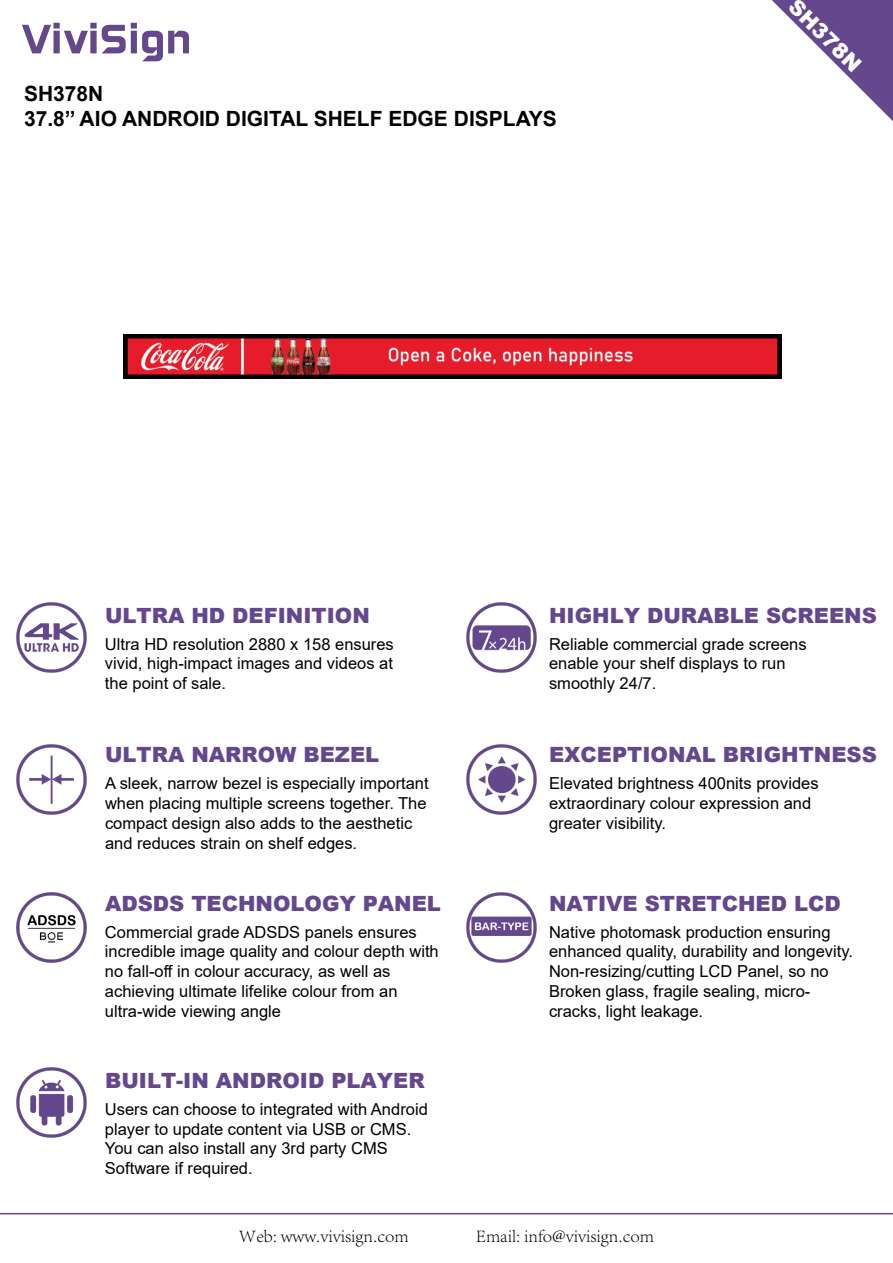
<style>
.page{position:relative;width:893px;height:1263px;background:#fff}
.page>*{position:absolute;margin:0;border:0;box-sizing:border-box;transform-origin:0 0}
.t1{font:900 21px "Arial";color:#65478d}
.t2{font:700 21px/25.2px "Arial";color:#000}
.t3{font:900 21px "Arial";color:#fff}
.t4{font:300 18px "Adobe Song Std";color:#000}
.t5{font:16.5px/19.8px "Arial";color:#000}
</style>
<div class="page">
<svg style="left:772px;top:0;width:121px;height:121px"></svg>
<img style="left:22px;top:22px;width:167px;height:39px">
<img style="left:123px;top:334px;width:659px;height:45px">
<hr style="left:0;top:1213px;width:893px;height:1px;background:#65478d">
<img style="left:16px;top:602px;width:71px;height:71px">
<img style="left:16px;top:744px;width:71px;height:71px">
<img style="left:466px;top:602px;width:71px;height:71px">
<img style="left:466px;top:892px;width:71px;height:71px">
<img style="left:466px;top:744px;width:71px;height:71px">
<img style="left:16px;top:892px;width:71px;height:71px">
<img style="left:16px;top:1067px;width:71px;height:71px">
<p class="t2" style="left:24px;top:81px;width:534px">SH378N<br>37.8’’ AIO ANDROID DIGITAL SHELF EDGE DISPLAYS</p>
<p class="t3" style="left:803px;top:-8px;width:94px;rotate:45deg">SH378N</p>
<p class="t1" style="left:105px;top:600px;width:266px">ULTRA HD DEFINITION</p>
<p class="t5" style="left:105px;top:634px;width:290px;text-align:justify">Ultra HD resolution 2880 x 158 ensures vivid, high-impact images and videos at the point of sale.</p>
<p class="t1" style="left:105px;top:739px;width:276px">ULTRA NARROW BEZEL</p>
<p class="t5" style="left:105px;top:773px;width:325px">A sleek, narrow bezel is especially important when placing multiple screens together. The compact design also adds to the aesthetic and reduces strain on shelf edges.</p>
<p class="t1" style="left:105px;top:888px;width:337px">ADSDS TECHNOLOGY PANEL</p>
<p class="t5" style="left:105px;top:922px;width:335px">Commercial grade ADSDS panels ensures incredible image quality and colour depth with no fall-off in colour accuracy, as well as achieving ultimate lifelike colour from an ultra-wide viewing angle</p>
<p class="t1" style="left:105px;top:1065px;width:321px">BUILT-IN ANDROID PLAYER</p>
<p class="t5" style="left:105px;top:1099px;width:324px">Users can choose to integrated with Android player to update content via USB or CMS.<br>You can also install any 3rd party CMS Software if required.</p>
<p class="t1" style="left:549px;top:600px;width:329px">HIGHLY DURABLE SCREENS</p>
<p class="t5" style="left:549px;top:634px;width:259px">Reliable commercial grade screens enable your shelf displays to run smoothly 24/7.</p>
<p class="t1" style="left:549px;top:739px;width:329px">EXCEPTIONAL BRIGHTNESS</p>
<p class="t5" style="left:549px;top:773px;width:271px">Elevated brightness 400nits provides extraordinary colour expression and greater visibility.</p>
<p class="t1" style="left:549px;top:888px;width:293px">NATIVE STRETCHED LCD</p>
<p class="t5" style="left:549px;top:922px;width:305px">Native photomask production ensuring enhanced quality, durability and longevity.<br>Non-resizing/cutting LCD Panel, so no Broken glass, fragile sealing, micro&shy;cracks, light leakage.</p>
<p class="t4" style="left:239px;top:1226px;width:171px">Web: www.vivisign.com</p>
<p class="t4" style="left:476px;top:1226px;width:180px">Email: info@vivisign.com</p>
</div>
